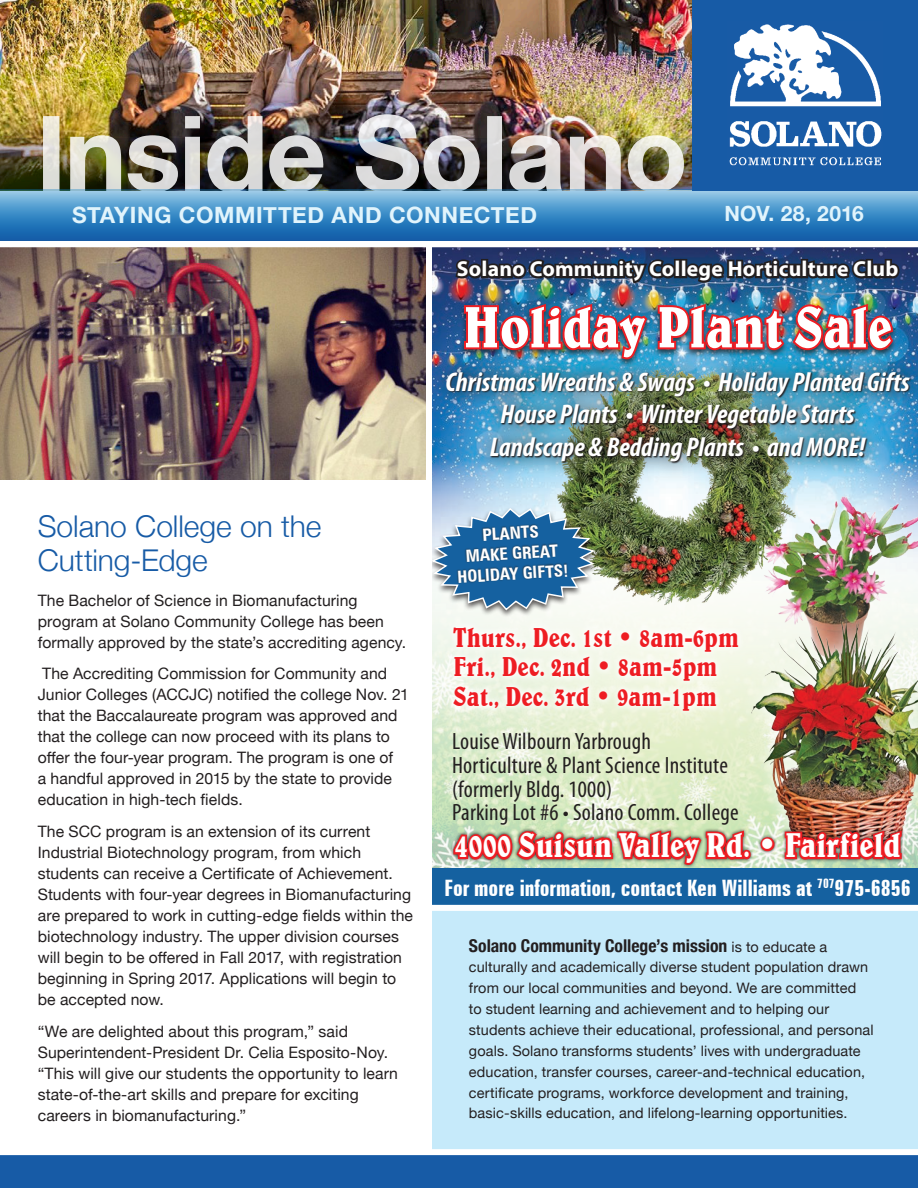
<style>
.page{position:relative;width:918px;height:1188px;background:#fff}
.page>*{position:absolute;margin:0;border:0;box-sizing:border-box;transform-origin:0 0}
.t1{font:condensed 59.1px "Belwe BT";color:#fff}
.t2{font:condensed 34.65px "Belwe BT";color:#fff}
.headline{font:300 30px/34.5px "Helvetica Neue";color:#175ba6}
.t3{font:condensed 27.6px/29.5px "Belwe BT";color:#ee1d23}
.t4{font:italic 700 condensed 27px/32.5px "Myriad Pro";color:#fff;text-align:center}
.t5{font:condensed 23.7px/23.7px "Myriad Pro";letter-spacing:.01em;color:#231f20}
.t6{font:700 extra-condensed 22.65px "Zurich BT";color:#fff}
.t7{font:700 22.5px "Helvetica Neue";letter-spacing:.025em;color:#e1f4fc}
.t8{font:700 21.6px "Myriad Pro";letter-spacing:.01em;color:#fff}
.t9{font:700 21px "Helvetica Neue";letter-spacing:.005em;color:#e1f4fc}
.Helvetica_body{font:700 condensed 17.7px "Helvetica Neue";color:#231f20}
.t10{font:700 condensed 16.95px/20.2px "Zurich BT";color:#fff;text-align:center}
.Helvetica_body-2{font:15.75px/21px "Helvetica Neue";letter-spacing:.005em;color:#231f20}
.Helvetica_body-3{font:14.4px/20.9px "Helvetica Neue";letter-spacing:.01em;color:#231f20}
.s1{font-weight:400;font-stretch:normal;font-size:14.4px}
</style>
<div class="page">
<div style="left:429px;top:907px;width:489px;height:244px;background:#c6eafa"></div>
<div style="left:0;top:1154px;width:918px;height:34px;background:#175ba6"></div>
<img style="left:0;top:0;width:692px;height:138px">
<img style="left:0;top:138px;width:692px;height:51px">
<img style="left:43px;top:114px;width:641px;height:75px">
<svg style="left:0;top:189px;width:918px;height:51px;background:#438cc4"></svg>
<div style="left:692px;top:0;width:226px;height:190px;background:#175ba6"></div>
<img style="left:729px;top:24px;width:153px;height:142px">
<img style="left:0;top:247px;width:426px;height:233px">
<img style="left:432px;top:743px;width:486px;height:125px">
<img style="left:432px;top:247px;width:486px;height:496px">
<img style="left:452px;top:247px;width:450px;height:107px">
<div style="left:429px;top:868px;width:489px;height:38px;background:#1561a0"></div>
<img style="left:551px;top:479px;width:253px;height:130px">
<img style="left:758px;top:492px;width:160px;height:112px">
<svg style="left:446px;top:620px;width:293px;height:98px;fill:#f6f9f0"></svg>
<img style="left:432px;top:354px;width:486px;height:125px">
<div style="left:429px;top:507px;width:171px;height:111px;background:#231f20;opacity:.75"></div>
<svg style="left:432px;top:507px;width:165px;height:104px;background:#5d88a8"></svg>
<svg style="left:739px;top:604px;width:179px;height:260px"></svg>
<img style="left:748px;top:610px;width:170px;height:243px">
<svg style="left:450px;top:827px;width:455px;height:41px"></svg>
<img style="left:451px;top:828px;width:453px;height:40px">
<div style="left:0;top:1149px;width:918px;height:6px;background:#fff"></div>
<div style="left:424px;top:905px;width:494px;height:6px;background:#fff"></div>
<div style="left:426px;top:243px;width:6px;height:908px;background:#fff"></div>
<p class="t7" style="left:72px;top:197px;width:467px">STAYING COMMITTED AND CONNECTED</p>
<p class="t9" style="left:724px;top:198px;width:141px">NOV. 28, 2016</p>
<h3 class="t8" style="left:457px;top:255px;width:443px">Solano Community College Horticulture Club</h3>
<h1 class="t1" style="left:463px;top:291px;width:431px">Holiday Plant Sale</h1>
<p class="headline" style="left:38px;top:506px;width:285px">Solano College on the<br>Cutting-Edge</p>
<p class="Helvetica_body-2" style="left:38px;top:590px;width:370px">The Bachelor of Science in Biomanufacturing program at Solano Community College has been formally approved by the state’s accrediting agency.</p>
<p class="Helvetica_body-2" style="left:38px;top:664px;width:373px">The Accrediting Commission for Community and Junior Colleges (ACCJC) notified the college Nov. 21 that the Baccalaureate program was approved and that the college can now proceed with its plans to offer the four-year program. The program is one of<br>a handful approved in 2015 by the state to provide education in high-tech fields.</p>
<p class="Helvetica_body-2" style="left:38px;top:822px;width:377px">The SCC program is an extension of its current Industrial Biotechnology program, from which students can receive a Certificate of Achievement.<br>Students with four-year degrees in Biomanufacturing are prepared to work in cutting-edge fields within the biotechnology industry. The upper division courses will begin to be offered in Fall 2017, with registration beginning in Spring 2017. Applications will begin to be accepted now.</p>
<p class="Helvetica_body-2" style="left:38px;top:1022px;width:362px">“We are delighted about this program,” said Superintendent-President Dr. Celia Esposito-Noy. “This will give our students the opportunity to learn state-of-the-art skills and prepare for exciting careers in biomanufacturing.”</p>
<h3 class="t4" style="left:446px;top:365px;width:466px">Christmas Wreaths &amp; Swags • Holiday Planted Gifts<br>House Plants • Winter Vegetable Starts<br>Landscape &amp; Bedding Plants • and MORE!</h3>
<p class="t10" style="left:454px;top:527px;width:113px;rotate:-4deg">PLANTS<br>MAKE GREAT<br>HOLIDAY GIFTS!</p>
<h3 class="t3" style="left:453px;top:622px;width:287px">Thurs., Dec. 1st • 8am-6pm<br>Fri., Dec. 2nd • 8am-5pm<br>Sat., Dec. 3rd • 9am-1pm</h3>
<h3 class="t5" style="left:452px;top:729px;width:288px">Louise Wilbourn Yarbrough<br>Horticulture &amp; Plant Science Institute (formerly Bldg. 1000)<br>Parking Lot #6 • Solano Comm. College</h3>
<h2 class="t2" style="left:454px;top:824px;width:448px">4000 Suisun Valley Rd. • Fairfield</h2>
<h3 class="t6" style="left:444px;top:875px;width:468px">For more information, contact Ken Williams at <sup>707</sup>975-6856</h3>
<p class="Helvetica_body" style="left:469px;top:931px;width:360px">Solano Community College’s mission <span class="s1">is to educate a</span></p>
<p class="Helvetica_body-3" style="left:469px;top:958px;width:406px">culturally and academically diverse student population drawn from our local communities and beyond. We are committed<br>to student learning and achievement and to helping our students achieve their educational, professional, and personal goals. Solano transforms students’ lives with undergraduate education, transfer courses, career-and-technical education, certificate programs, workforce development and training, basic-skills education, and lifelong-learning opportunities.</p>
</div>
